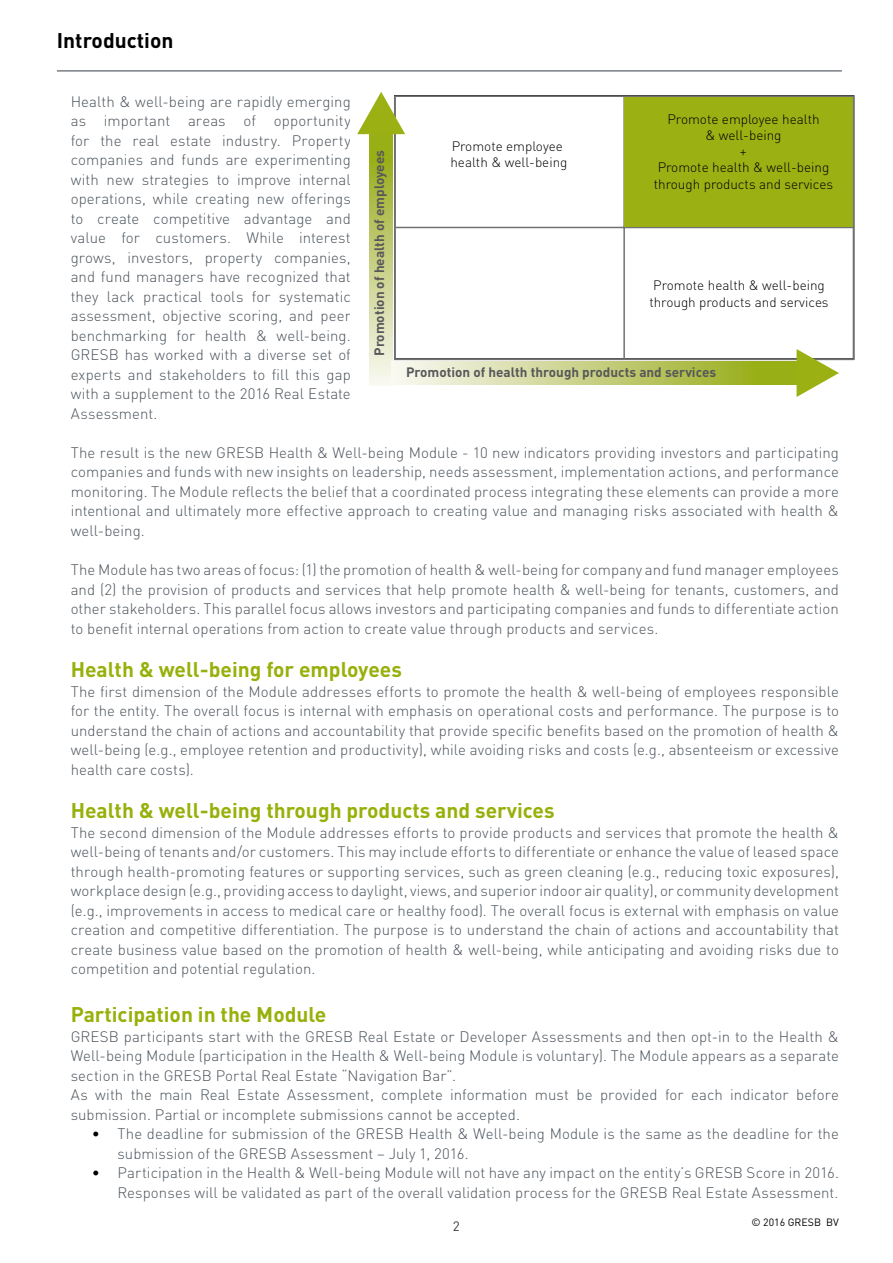
<style>
.page{position:relative;width:893px;height:1263px;background:#fff}
.page>*{position:absolute;margin:0;border:0;box-sizing:border-box;transform-origin:0 0}
.t1{font:700 21px "DIN";color:#98b00a}
.t2{font:700 21px "DIN";color:#000}
.t3{font:300 15px/19.5px "DIN";letter-spacing:.005em;color:#4a535b;text-align:justify}
.t4{font:300 13.5px/16.2px "DIN";color:#000}
.t5{font:700 13.5px "DIN";color:#58585a}
.t6{font:13.5px "DIN";color:#3e3d40}
.t7{font:10.5px "DIN";color:#000}
.s1{color:#000}
</style>
<div class="page">
<hr style="left:57px;top:70px;width:785px;height:1px;background:#4a535b">
<div style="left:369px;top:133px;width:23px;height:253px;background:linear-gradient(to bottom,#91a707,#faf8f6)"></div>
<hr style="left:623px;top:96px;width:2px;height:263px;background:#707172">
<hr style="left:394px;top:227px;width:460px;height:1px;background:#707172">
<div style="left:625px;top:96px;width:228px;height:131px;background:#9bb013"></div>
<div style="left:394px;top:95px;width:460px;height:265px;border:2px solid #707172"></div>
<div style="left:392px;top:361px;width:408px;height:24px;background:linear-gradient(to right,#faf8f7,#91a708)"></div>
<svg style="left:357px;top:92px;width:48px;height:42px"></svg>
<svg style="left:797px;top:349px;width:42px;height:48px"></svg>
<h1 class="t2" style="left:57px;top:26px;width:118px">Introduction</h1>
<p class="t3" style="left:71px;top:92px;width:282px">Health &amp; well-being are rapidly emerging as important areas of opportunity for the real estate industry. Property companies and funds are experimenting with new strategies to improve internal operations, while creating new offerings to create competitive advantage and value for customers. While interest grows, investors, property companies, and fund managers have recognized that they lack practical tools for systematic assessment, objective scoring, and peer benchmarking for health &amp; well-being.<br>GRESB has worked with a diverse set of experts and stakeholders to fill this gap with a supplement to the 2016 Real Estate Assessment.</p>
<p class="t3" style="left:71px;top:443px;width:770px">The result is the new GRESB Health &amp; Well-being Module - 10 new indicators providing investors and participating companies and funds with new insights on leadership, needs assessment, implementation actions, and performance monitoring. The Module reflects the belief that a coordinated process integrating these elements can provide a more intentional and ultimately more effective approach to creating value and managing risks associated with health &amp; well-being.</p>
<p class="t3" style="left:71px;top:560px;width:770px">The Module has two areas of focus: (1) the promotion of health &amp; well-being for company and fund manager employees and (2) the provision of products and services that help promote health &amp; well-being for tenants, customers, and other stakeholders. This parallel focus allows investors and participating companies and funds to differentiate action to benefit internal operations from action to create value through products and services.</p>
<h1 class="t1" style="left:71px;top:656px;width:333px">Health &amp; well-being for employees</h1>
<p class="t3" style="left:71px;top:681px;width:770px">The first dimension of the Module addresses efforts to promote the health &amp; well-being of employees responsible for the entity. The overall focus is internal with emphasis on operational costs and performance. The purpose is to understand the chain of actions and accountability that provide specific benefits based on the promotion of health &amp; well-being (e.g., employee retention and productivity), while avoiding risks and costs (e.g., absenteeism or excessive health care costs).</p>
<h1 class="t1" style="left:71px;top:797px;width:485px">Health &amp; well-being through products and services</h1>
<p class="t3" style="left:71px;top:822px;width:770px">The second dimension of the Module addresses efforts to provide products and services that promote the health &amp; well-being of tenants and/or customers. This may include efforts to differentiate or enhance the value of leased space through health-promoting features or supporting services, such as green cleaning (e.g., reducing toxic exposures), workplace design (e.g., providing access to daylight, views, and superior indoor air quality), or community development (e.g., improvements in access to medical care or healthy food). The overall focus is external with emphasis on value creation and competitive differentiation. The purpose is to understand the chain of actions and accountability that create business value based on the promotion of health &amp; well-being, while anticipating and avoiding risks due to competition and potential regulation.</p>
<h1 class="t1" style="left:71px;top:1001px;width:257px">Participation in the Module</h1>
<p class="t3" style="left:71px;top:1026px;width:770px;text-align:left">GRESB participants start with the GRESB Real Estate or Developer Assessments and then opt-in to the Health &amp; Well-being Module (participation in the Health &amp; Well-being Module is voluntary). The Module appears as a separate section in the GRESB Portal Real Estate “Navigation Bar”.<br>As with the main Real Estate Assessment, complete information must be provided for each indicator before submission. Partial or incomplete submissions cannot be accepted.</p>
<p class="t3" style="left:117px;top:1124px;width:723px;text-indent:-26px"><span class="s1">•</span> The deadline for submission of the GRESB Health &amp; Well-being Module is the same as the deadline for the submission of the GRESB Assessment – July 1, 2016.</p>
<p class="t3" style="left:92px;top:1163px;width:748px;text-align:right"><span class="s1">•</span> Participation in the Health &amp; Well-being Module will not have any impact on the entity’s GRESB Score in 2016.<br>Responses will be validated as part of the overall validation process for the GRESB Real Estate Assessment.</p>
<p class="t4" style="left:654px;top:111px;width:181px;text-align:center">Promote employee health<br>&amp; well-being<br>+<br>Promote health &amp; well-being through products and services</p>
<p class="t4" style="left:450px;top:137px;width:119px">Promote employee health &amp; well-being</p>
<p class="t5" style="left:371px;top:356px;width:207px;rotate:-90deg">Promotion of health of employees</p>
<p class="t4" style="left:649px;top:277px;width:181px">Promote health &amp; well-being through products and services</p>
<p class="t5" style="left:406px;top:364px;width:311px">Promotion of health through products and services</p>
<p class="t6" style="left:453px;top:1217px;width:9px">2</p>
<p class="t7" style="left:751px;top:1215px;width:89px">© 2016 GRESB BV</p>
</div>
